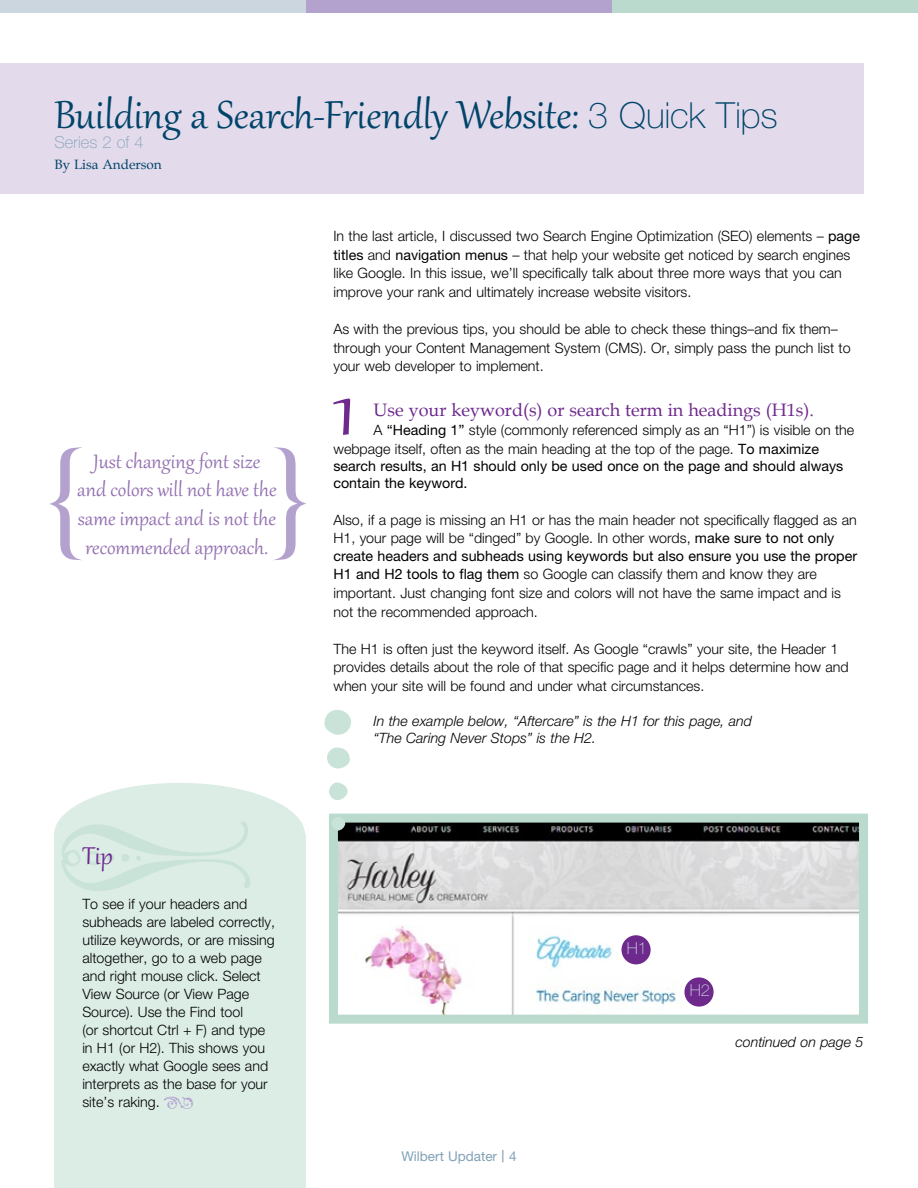
<style>
.page{position:relative;width:918px;height:1188px;background:#fff}
.page>*{position:absolute;margin:0;border:0;box-sizing:border-box;transform-origin:0 0}
.t1{font:120px "Book Antiqua";color:#b3a2ce}
.t2{font:99.9px "Gabriola";color:#6e298d}
.t3{font:48px "Gabriola";letter-spacing:-.005em;color:#00446a}
.t4{font:30px "Gabriola";color:#6e298d}
.t5{font:24px/28.8px "Gabriola";color:#9370b1;text-align:center}
.t6{font:18px "Book Antiqua";color:#6e298d}
.t7{font:100 16.5px "Helvetica Neue";color:#80a1b6}
.t8{font:100 16.5px "Helvetica Neue";color:#cbd6df}
.t9{font:300 14.25px/18.8px "Helvetica Neue";color:#000}
.t10{font:italic 300 14.25px/17.1px "Helvetica Neue";color:#000}
.t11{font:14.25px/17.1px "Helvetica Neue";color:#000}
.t12{font:13.5px "Helvetica Neue";color:#80a1b6}
.t13{font:13.5px "Book Antiqua";color:#00446a}
.s1{font-family:"Helvetica Neue";font-weight:100;font-size:36px}
.s2{font-weight:400}
.s3{font-size:16.5px}
</style>
<div class="page">
<div style="left:0;top:0;width:306px;height:12px;background:#cbd6df"></div>
<div style="left:306px;top:0;width:306px;height:12px;background:#b3a2ce"></div>
<div style="left:612px;top:0;width:306px;height:12px;background:#b9dacc"></div>
<div style="left:0;top:63px;width:864px;height:130px;background:#dfd4e8"></div>
<div style="left:54px;top:783px;width:251px;height:104px;background:#dcede6;border-radius:50%"></div>
<div style="left:54px;top:834px;width:251px;height:354px;background:#dcede6"></div>
<img style="left:339px;top:824px;width:519px;height:190px">
<div style="left:329px;top:814px;width:539px;height:210px;border:9px solid #b9dacc"></div>
<div style="left:684px;top:977px;width:30px;height:30px;background:#6e298d;border-radius:50%"></div>
<div style="left:621px;top:935px;width:30px;height:29px;background:#6e298d;border-radius:50%"></div>
<svg style="left:329px;top:813px;width:22px;height:19px"></svg>
<h3 class="t3" style="left:55px;top:83px;width:725px">Building a Search-Friendly Website: <span class="s1">3 Quick Tips</span></h3>
<p class="t7" style="left:55px;top:133px;width:91px">Series 2 of 4</p>
<p class="t13" style="left:55px;top:156px;width:109px">By Lisa Anderson</p>
<h1 class="t1" style="left:44px;top:419px;width:41px">{</h1>
<h1 class="t1" style="left:272px;top:419px;width:41px">}</h1>
<h3 class="t5" style="left:77px;top:445px;width:201px">Just changing font size and colors will not have the same impact and is not the</h3>
<h3 class="t5" style="left:85px;top:531px;width:184px">recommended approach.</h3>
<p class="t9" style="left:333px;top:226px;width:528px">In the last article, I discussed two Search Engine Optimization (SEO) elements – <span class="s2">page titles</span> and <span class="s2">navigation menus</span> – that help your website get noticed by search engines like Google. In this issue, we’ll specifically talk about three more ways that you can improve your rank and ultimately increase website visitors.</p>
<p class="t9" style="left:333px;top:319px;width:519px">As with the previous tips, you should be able to check these things–and fix them– through your Content Management System (CMS). Or, simply pass the punch list to your web developer to implement.</p>
<h2 class="t2" style="left:333px;top:341px;width:24px">1</h2>
<p class="t6" style="left:373px;top:399px;width:442px">Use your keyword(s) or search term in headings (H1s).</p>
<p class="t9" style="left:333px;top:420px;width:522px;text-indent:40px">A <span class="s2">“Heading 1”</span> style (commonly referenced simply as an “H1”) is visible on the webpage itself, often as the main heading at the top of the page. <span class="s2">To maximize</span></p>
<p class="t11" style="left:333px;top:457px;width:511px">search results, an H1 should only be used once on the page and should always contain the keyword.</p>
<p class="t9" style="left:333px;top:510px;width:525px">Also, if a page is missing an H1 or has the main header not specifically flagged as an<br>H1, your page will be “dinged” by Google. In other words, <span class="s2">make sure to not only</span></p>
<p class="t9" style="left:333px;top:546px;width:525px"><span class="s2">create headers and subheads using keywords but also ensure you use the proper H1 and H2 tools to flag them</span> so Google can classify them and know they are important. Just changing font size and colors will not have the same impact and is not the recommended approach.</p>
<p class="t9" style="left:333px;top:639px;width:517px">The H1 is often just the keyword itself. As Google “crawls” your site, the Header 1 provides details about the role of that specific page and it helps determine how and when your site will be found and under what circumstances.</p>
<p class="t10" style="left:374px;top:712px;width:380px">In the example below, “Aftercare” is the H1 for this page, and “The Caring Never Stops” is the H2.</p>
<h3 class="t4" style="left:82px;top:836px;width:32px">Tip</h3>
<p class="t9" style="left:82px;top:895px;width:194px;line-height:18px">To see if your headers and subheads are labeled correctly, utilize keywords, or are missing altogether, go to a web page and right mouse click. Select<br>View Source (or View Page<br>Source). Use the Find tool<br>(or shortcut Ctrl + F) and type in H1 (or H2). This shows you exactly what Google sees and interprets as the base for your site’s raking.</p>
<p class="t12" style="left:401px;top:1148px;width:117px">Wilbert Updater <span class="s3">|</span> 4</p>
<p class="t8" style="left:627px;top:939px;width:22px">H1</p>
<p class="t8" style="left:690px;top:981px;width:22px">H2</p>
<p class="t10" style="left:735px;top:1033px;width:130px">continued on page 5</p>
</div>
